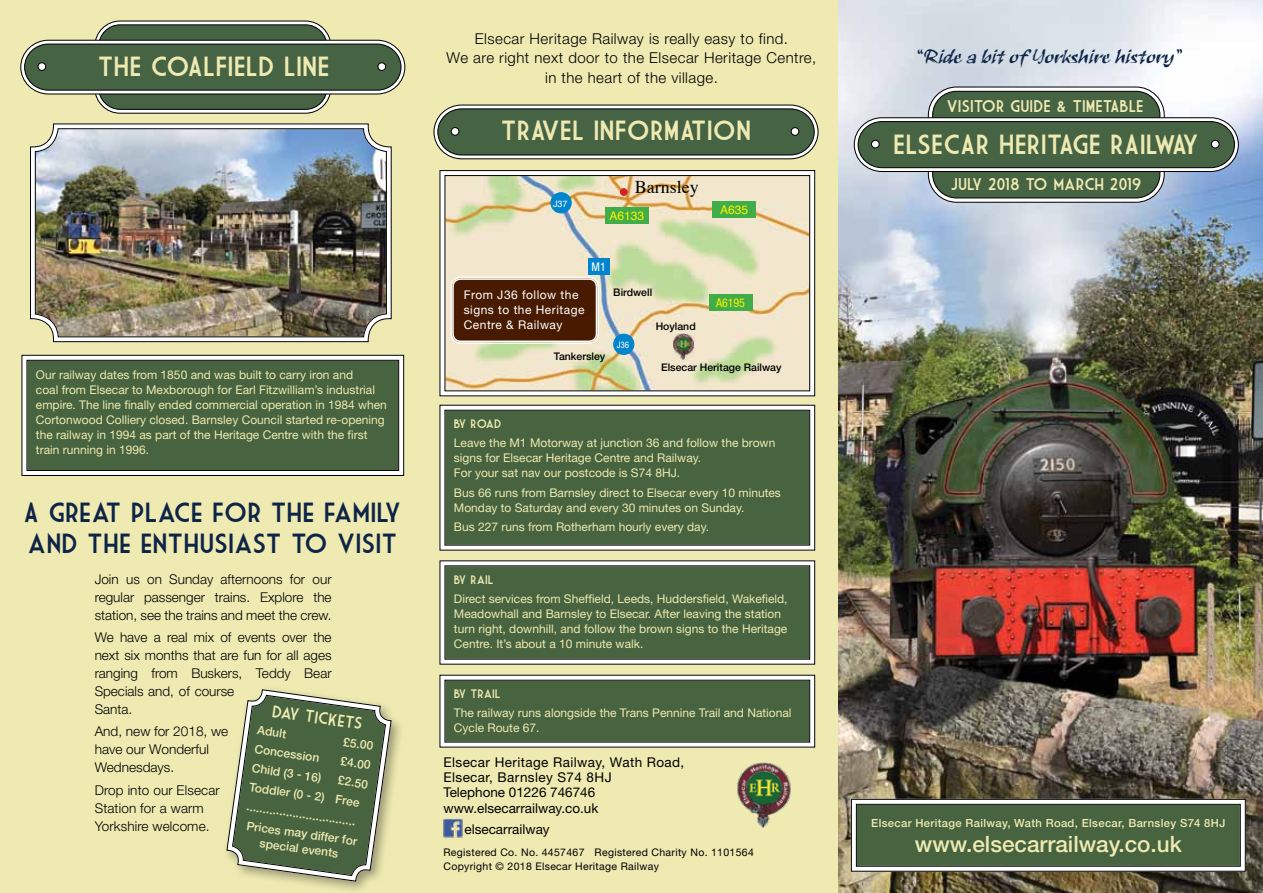
<style>
.page{position:relative;width:1263px;height:893px;background:#fff}
.page>*{position:absolute;margin:0;border:0;box-sizing:border-box;transform-origin:0 0}
.t1{font:27px "Market Deco";color:#eeeab2}
.t2{font:27px/31.5px "Market Deco";color:#0e2447}
.t3{font:500 22.5px "Helvetica Neue";color:#eeeab2}
.t4{font:21px "Ruach Let Plain";color:#0e2447}
.t5{font:18px "Times";color:#000}
.t6{font:16.5px "Market Deco";color:#eeeab2}
.t7{font:300 15px/19.5px "Helvetica Neue";letter-spacing:.03em;color:#000;text-align:center}
.t8{font:300 13.5px/18px "Helvetica Neue";color:#000}
.t9{font:13.5px/15px "Helvetica Neue";letter-spacing:.03em;color:#000}
.t10{font:13.5px/20.7px "Helvetica Neue";color:#000}
.t11{font:12px/15px "Helvetica Neue";color:#eeeab2}
.t12{font:500 12px/19.2px "Helvetica Neue";color:#eeeab2}
.t13{font:12px/15px "Helvetica Neue";letter-spacing:.04em;color:#fff}
.t14{font:12px "Market Deco";color:#eeeab2}
.t15{font:12px "Helvetica";color:#fff200}
.t16{font:condensed 12px "Helvetica Neue";color:#fff200}
.t17{font:condensed 12px "Helvetica Neue";color:#fff}
.t18{font:500 11.25px "Helvetica Neue";letter-spacing:.03em;color:#eeeab2}
.t19{font:10.5px "Helvetica Neue";letter-spacing:.03em;color:#000}
.t20{font:500 10.5px "Helvetica Neue";color:#000}
.t21{font:condensed 9px "Helvetica Neue";color:#fff}
.t22{font:9px "Helvetica";color:#fff}
.s1{font-family:"Helvetica";color:#fff200}
</style>
<div class="page">
<img style="left:838px;top:0;width:425px;height:893px">
<div style="left:0;top:0;width:838px;height:893px;background:#eeeab2"></div>
<svg style="left:439px;top:404px;width:377px;height:147px;background:#516a4a"></svg>
<svg style="left:439px;top:560px;width:377px;height:105px;background:#576f50"></svg>
<svg style="left:439px;top:674px;width:377px;height:74px;background:#5d7356"></svg>
<svg style="left:21px;top:354px;width:384px;height:122px;background:#566f4f"></svg>
<div style="left:26px;top:360px;width:373px;height:111px;border:1px solid #000"></div>
<svg style="left:850px;top:798px;width:396px;height:74px;background:#5d7456"></svg>
<div style="left:856px;top:804px;width:385px;height:63px;border:1px solid #000"></div>
<img style="left:443px;top:819px;width:20px;height:20px">
<div style="left:222px;top:684px;width:182px;height:209px;background:#000;opacity:.35"></div>
<svg style="left:224px;top:686px;width:170px;height:207px"></svg>
<svg style="left:439px;top:170px;width:377px;height:227px;background:#e1dcbc"></svg>
<div style="left:444px;top:175px;width:366px;height:216px;border:1px solid #000"></div>
<div style="left:620px;top:189px;width:7px;height:6px;background:#d2232a;border-radius:50%"></div>
<div style="left:620px;top:188px;width:7px;height:8px;border:1px solid #d2232a;border-radius:50%"></div>
<div style="left:605px;top:207px;width:44px;height:16px;background:#41ad49"></div>
<div style="left:713px;top:202px;width:43px;height:16px;background:#41ad49"></div>
<div style="left:709px;top:294px;width:43px;height:16px;background:#41ad49"></div>
<div style="left:588px;top:258px;width:21px;height:16px;background:#0085cc"></div>
<div style="left:614px;top:334px;width:20px;height:20px;background:#0085cc;border-radius:50%"></div>
<div style="left:613px;top:334px;width:21px;height:21px;border:1px solid #0085cc;border-radius:50%"></div>
<div style="left:551px;top:193px;width:20px;height:20px;background:#0085cc;border-radius:50%"></div>
<div style="left:551px;top:192px;width:21px;height:21px;border:1px solid #0085cc;border-radius:50%"></div>
<img style="left:672px;top:333px;width:23px;height:27px">
<div style="left:452px;top:278px;width:145px;height:64px;background:#481a00;border-radius:9px"></div>
<div style="left:451px;top:277px;width:148px;height:67px;border:1px solid #fff;border-radius:10px"></div>
<div style="left:452px;top:278px;width:145px;height:64px;border:2px solid #fff;border-radius:8px"></div>
<img style="left:30px;top:123px;width:362px;height:220px">
<div style="left:35px;top:128px;width:352px;height:209px;border:1px solid #000;border-radius:23px"></div>
<img style="left:737px;top:762px;width:54px;height:66px">
<svg style="left:928px;top:87px;width:236px;height:115px"></svg>
<div style="left:928px;top:87px;width:237px;height:116px;border:1px solid #000;border-radius:28px"></div>
<div style="left:933px;top:91px;width:227px;height:107px;background:#466344;border-radius:24px"></div>
<div style="left:932px;top:91px;width:228px;height:107px;border:1px solid #000;border-radius:24px"></div>
<svg style="left:853px;top:117px;width:386px;height:56px"></svg>
<div style="left:871px;top:140px;width:8px;height:8px;background:#fff;border-radius:50%"></div>
<div style="left:871px;top:140px;width:9px;height:8px;border:1px solid #000;border-radius:50%"></div>
<div style="left:1211px;top:140px;width:8px;height:8px;background:#fff;border-radius:50%"></div>
<div style="left:1211px;top:140px;width:8px;height:9px;border:1px solid #000;border-radius:50%"></div>
<svg style="left:433px;top:104px;width:386px;height:56px;background:#5d7358"></svg>
<div style="left:451px;top:128px;width:8px;height:7px;background:#fff;border-radius:50%"></div>
<div style="left:451px;top:127px;width:8px;height:9px;border:1px solid #000;border-radius:50%"></div>
<div style="left:791px;top:128px;width:8px;height:7px;background:#fff;border-radius:50%"></div>
<div style="left:791px;top:127px;width:8px;height:9px;border:1px solid #000;border-radius:50%"></div>
<svg style="left:95px;top:21px;width:236px;height:92px"></svg>
<div style="left:94px;top:21px;width:237px;height:93px;border:1px solid #000;border-radius:25px"></div>
<div style="left:99px;top:25px;width:228px;height:84px;background:#466344;border-radius:21px"></div>
<div style="left:98px;top:24px;width:229px;height:86px;border:1px solid #000;border-radius:21px"></div>
<svg style="left:20px;top:39px;width:386px;height:56px"></svg>
<div style="left:38px;top:63px;width:8px;height:7px;background:#fff;border-radius:50%"></div>
<div style="left:38px;top:62px;width:8px;height:9px;border:1px solid #000;border-radius:50%"></div>
<div style="left:378px;top:63px;width:8px;height:7px;background:#fff;border-radius:50%"></div>
<div style="left:377px;top:62px;width:9px;height:9px;border:1px solid #000;border-radius:50%"></div>
<h1 class="t1" style="left:98px;top:51px;width:233px">THE COALFIELD LINE</h1>
<p class="t11" style="left:36px;top:367px;width:352px">Our railway dates from 1850 and was built to carry iron and<br>coal from Elsecar to Mexborough for Earl Fitzwilliam’s industrial empire. The line finally ended commercial operation in 1984 when Cortonwood Colliery closed. Barnsley Council started re-opening the railway in 1994 as part of the Heritage Centre with the first train running in 1996.</p>
<h1 class="t2" style="left:24px;top:496px;width:379px">A GREAT PLACE FOR THE FAMILY<br>AND THE ENTHUSIAST TO VISIT</h1>
<p class="t8" style="left:95px;top:570px;width:238px;text-align:justify">Join us on Sunday afternoons for our regular passenger trains. Explore the station, see the trains and meet the crew.</p>
<p class="t8" style="left:95px;top:628px;width:238px">We have a real mix of events over the next six months that are fun for all ages ranging from Buskers, Teddy Bear<br>Specials and, of course<br>Santa.</p>
<p class="t8" style="left:95px;top:722px;width:135px">And, new for 2018, we have our Wonderful<br>Wednesdays.</p>
<p class="t8" style="left:95px;top:781px;width:126px">Drop into our Elsecar<br>Station for a warm<br>Yorkshire welcome.</p>
<h3 class="t6" style="left:274px;top:702px;width:93px;rotate:8deg">DAY TICKETS</h3>
<p class="t12" style="left:259px;top:720px;width:31px;rotate:8deg">Adult</p>
<p class="t12" style="left:345px;top:732px;width:31px;rotate:8deg">£5.00</p>
<p class="t12" style="left:256px;top:739px;width:67px;rotate:8deg">Concession</p>
<p class="t12" style="left:342px;top:751px;width:31px;rotate:8deg">£4.00</p>
<p class="t12" style="left:253px;top:758px;width:72px;rotate:8deg">Child (3 - 16)</p>
<p class="t12" style="left:253px;top:758px;width:118px;text-indent:87px;rotate:8deg">£2.50<br>Toddler (0 - 2) Free .................................<br>Prices may differ for</p>
<p class="t12" style="left:261px;top:833px;width:81px;rotate:8deg">special events</p>
<p class="t7" style="left:447px;top:28px;width:371px">Elsecar Heritage Railway is really easy to find.<br>We are right next door to the Elsecar Heritage Centre, in the heart of the village.</p>
<h1 class="t1" style="left:501px;top:115px;width:252px">TRAVEL INFORMATION</h1>
<p class="t22" style="left:553px;top:197px;width:16px">J37</p>
<h3 class="t5" style="left:635px;top:171px;width:65px">Barnsley</h3>
<p class="t15" style="left:610px;top:206px;width:36px">A6133</p>
<p class="t17" style="left:592px;top:260px;width:16px">M1</p>
<p class="t15" style="left:720px;top:201px;width:30px">A635</p>
<p class="t13" style="left:464px;top:287px;width:122px">From J36 follow the signs to the Heritage<br>Centre &amp; Railway</p>
<p class="t20" style="left:554px;top:350px;width:53px">Tankersley</p>
<p class="t20" style="left:613px;top:286px;width:40px">Birdwell</p>
<p class="t16" style="left:716px;top:296px;width:31px">A6195</p>
<p class="t21" style="left:617px;top:339px;width:14px">J36</p>
<p class="t20" style="left:656px;top:320px;width:42px">Hoyland</p>
<p class="t20" style="left:661px;top:361px;width:122px">Elsecar Heritage Railway</p>
<p class="t14" style="left:454px;top:417px;width:87px">BY ROAD <span class="s1">A616</span></p>
<p class="t11" style="left:454px;top:435px;width:323px">Leave the M1 Motorway at junction 36 and follow the brown signs for Elsecar Heritage Centre and Railway.<br>For your sat nav our postcode is S74 8HJ.</p>
<p class="t11" style="left:454px;top:485px;width:328px">Bus 66 runs from Barnsley direct to Elsecar every 10 minutes<br>Monday to Saturday and every 30 minutes on Sunday.</p>
<p class="t11" style="left:454px;top:519px;width:257px">Bus 227 runs from Rotherham hourly every day.</p>
<p class="t14" style="left:454px;top:573px;width:41px">BY RAIL</p>
<p class="t11" style="left:454px;top:591px;width:335px">Direct services from Sheffield, Leeds, Huddersfield, Wakefield, Meadowhall and Barnsley to Elsecar. After leaving the station turn right, downhill, and follow the brown signs to the Heritage Centre. It’s about a 10 minute walk.</p>
<p class="t14" style="left:454px;top:687px;width:48px">BY TRAIL</p>
<p class="t11" style="left:454px;top:705px;width:339px">The railway runs alongside the Trans Pennine Trail and National<br>Cycle Route 67.</p>
<p class="t9" style="left:443px;top:754px;width:242px">Elsecar Heritage Railway, Wath Road,<br>Elsecar, Barnsley S74 8HJ<br>Telephone 01226 746746</p>
<p class="t10" style="left:464px;top:798px;width:135px;text-indent:-21px">www.elsecarrailway.co.uk elsecarrailway</p>
<p class="t19" style="left:443px;top:846px;width:312px">Registered Co. No. 4457467 Registered Charity No. 1101564</p>
<p class="t19" style="left:443px;top:860px;width:217px">Copyright © 2018 Elsecar Heritage Railway</p>
<h3 class="t4" style="left:915px;top:42px;width:269px">“Ride a bit of Yorkshire history”</h3>
<h3 class="t6" style="left:946px;top:97px;width:199px">VISITOR GUIDE &amp; TIMETABLE</h3>
<h1 class="t1" style="left:893px;top:129px;width:307px">ELSECAR HERITAGE RAILWAY</h1>
<h3 class="t6" style="left:951px;top:175px;width:192px">JULY 2018 TO MARCH 2019</h3>
<p class="t18" style="left:871px;top:816px;width:356px">Elsecar Heritage Railway, Wath Road, Elsecar, Barnsley S74 8HJ</p>
<h2 class="t3" style="left:915px;top:830px;width:268px">www.elsecarrailway.co.uk</h2>
</div>
